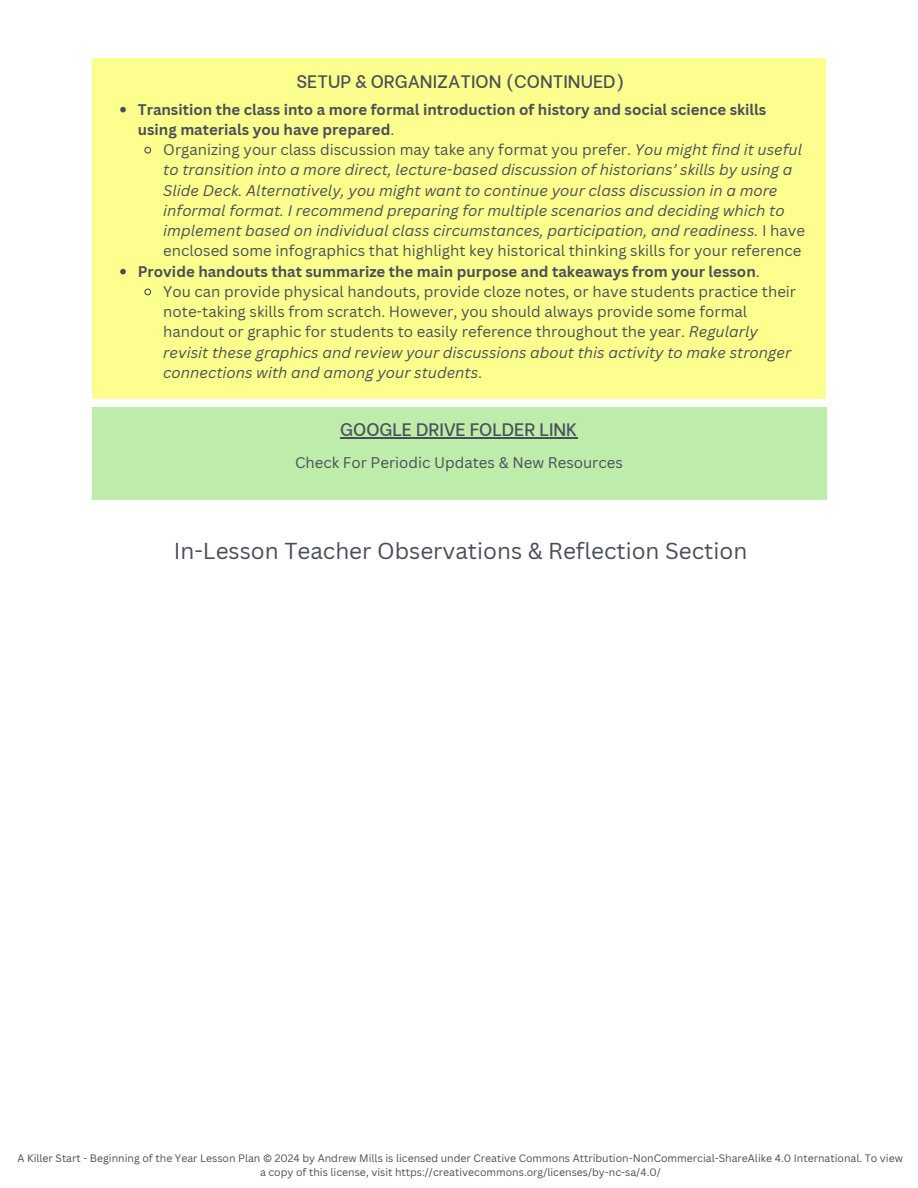
<style>
.page{position:relative;width:918px;height:1188px;background:#fff}
.page>*{position:absolute;margin:0;border:0;box-sizing:border-box;transform-origin:0 0}
.t1{font:22.5px "Canva Sans";color:#494f56}
.t2{font:500 18px "Be Vietnam";color:#494f56}
.t3{font:italic 15px/20.2px "Canva Sans";color:#494f56}
.t4{font:15px/20.2px "Canva Sans";color:#494f56}
.t5{font:700 15px/20.2px "Canva Sans";color:#494f56}
.t6{font:10.5px/14px "Canva Sans";color:#494f56;text-align:center}
.s1{font-weight:400}
.s2{font-style:normal}
.s3{font-style:italic}
</style>
<div class="page">
<div style="left:92px;top:58px;width:734px;height:341px;background:#fcff8d"></div>
<svg style="left:120px;top:107px;width:6px;height:5px"></svg>
<svg style="left:144px;top:146px;width:8px;height:8px"></svg>
<svg style="left:120px;top:269px;width:6px;height:5px"></svg>
<svg style="left:144px;top:288px;width:8px;height:8px"></svg>
<div style="left:92px;top:408px;width:734px;height:92px;background:#beecab"></div>
<hr style="left:340px;top:437px;width:238px;height:1px;background:#494f56">
<p class="t2" style="left:296px;top:66px;width:330px">SETUP &amp; ORGANIZATION (CONTINUED)</p>
<p class="t5" style="left:138px;top:99px;width:630px">Transition the class into a more formal introduction of history and social science skills using materials you have prepared<span class="s1">.</span></p>
<p class="t3" style="left:163px;top:139px;width:643px"><span class="s2">Organizing your class discussion may take any format you prefer.</span> You might find it useful to transition into a more direct, lecture-based discussion of historians’ skills by using a Slide Deck. Alternatively, you might want to continue your class discussion in a more informal format. I recommend preparing for multiple scenarios and deciding which to implement based on individual class circumstances, participation, and readiness. <span class="s2">I have enclosed some infographics that highlight key historical thinking skills for your reference</span></p>
<p class="t5" style="left:138px;top:261px;width:623px">Provide handouts that summarize the main purpose and takeaways from your lesson<span class="s1">.</span></p>
<h2 class="t4" style="left:163px;top:281px;width:634px">You can provide physical handouts, provide cloze notes, or have students practice their note-taking skills from scratch. However, you should always provide some formal handout or graphic for students to easily reference throughout the year. <span class="s3">Regularly revisit these graphics and review your discussions about this activity to make stronger connections with and among your students</span>.</h2>
<h3 class="t2" style="left:340px;top:414px;width:239px">GOOGLE DRIVE FOLDER LINK</h3>
<h1 class="t4" style="left:295px;top:452px;width:329px">Check For Periodic Updates &amp; New Resources</h1>
<p class="t1" style="left:174px;top:535px;width:575px">In-Lesson Teacher Observations &amp; Reflection Section</p>
<h2 class="t6" style="left:17px;top:1151px;width:887px">A Killer Start - Beginning of the Year Lesson Plan © 2024 by Andrew Mills is licensed under Creative Commons Attribution-NonCommercial-ShareAlike 4.0 International. To view a copy of this license, visit https://creativecommons.org/licenses/by-nc-sa/4.0/</h2>
</div>
